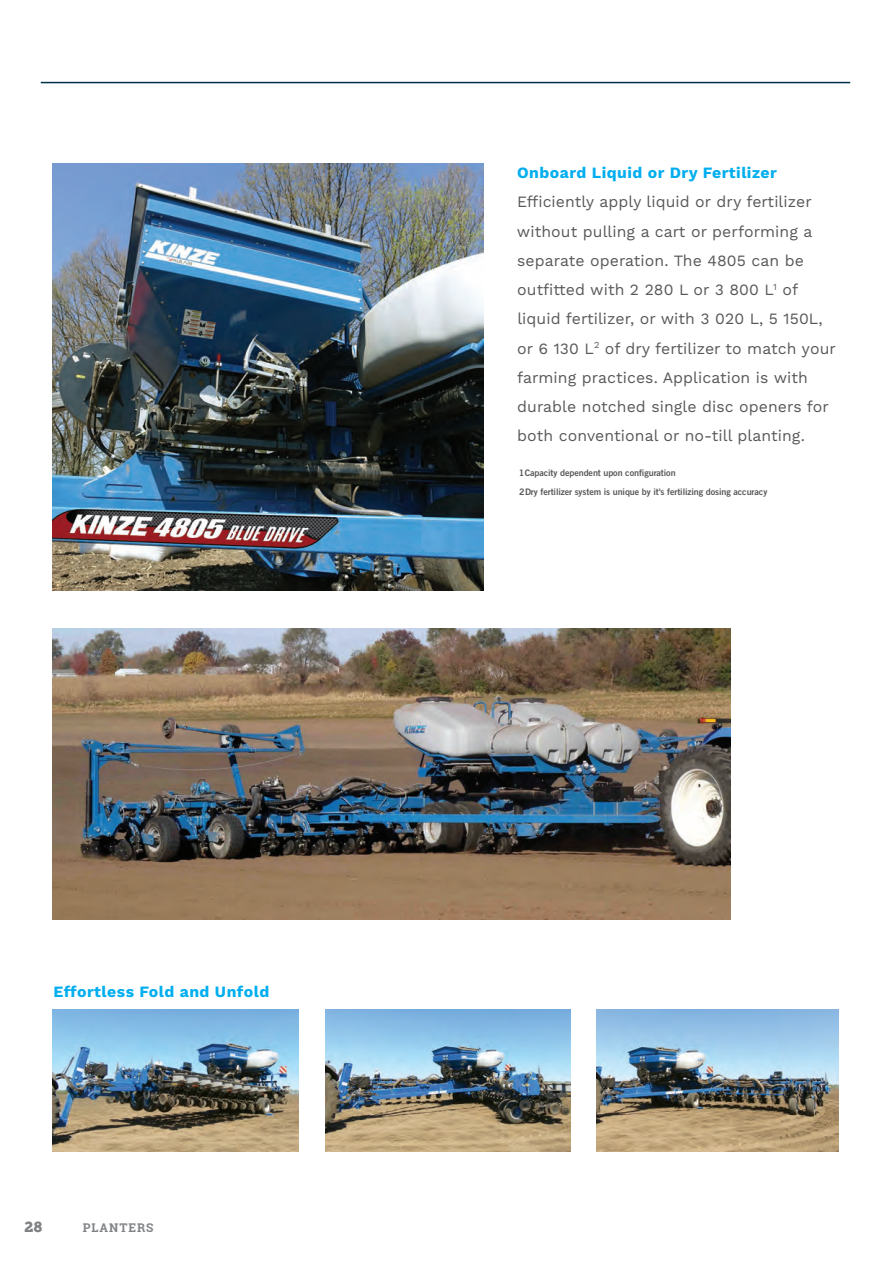
<style>
.page{position:relative;width:891px;height:1261px;background:#fff}
.page>*{position:absolute;margin:0;border:0;box-sizing:border-box;transform-origin:0 0}
.t1{font:15.75px/29.2px "Work Sans";letter-spacing:.005em;color:#57585a}
.t2{font:700 15.75px "Work Sans";letter-spacing:.03em;color:#00aeef}
.t3{font:15px "Chunk Five Ex";color:#808285}
.t4{font:700 12px "Roboto Slab";letter-spacing:.085em;color:#808285}
.t5{font:9px/18.8px "Trade Gothic LT Std Bd 2";letter-spacing:-.01em;color:#57585a}
</style>
<div class="page">
<img style="left:53px;top:164px;width:431px;height:426px">
<img style="left:53px;top:1010px;width:245px;height:142px">
<img style="left:325px;top:1010px;width:246px;height:142px">
<img style="left:597px;top:1010px;width:241px;height:142px">
<img style="left:53px;top:628px;width:677px;height:292px">
<hr style="left:41px;top:82px;width:809px;height:1px;background:#00314c">
<p class="t2" style="left:54px;top:982px;width:217px">Effortless Fold and Unfold</p>
<p class="t3" style="left:25px;top:1215px;width:19px">28</p>
<p class="t4" style="left:83px;top:1219px;width:72px">PLANTERS</p>
<p class="t2" style="left:517px;top:164px;width:261px">Onboard Liquid or Dry Fertilizer</p>
<p class="t1" style="left:517px;top:188px;width:321px">Efficiently apply liquid or dry fertilizer without pulling a cart or performing a separate operation. The 4805 can be outfitted with 2 280 L or 3 800 L<sup>1</sup> of liquid fertilizer, or with 3 020 L, 5 150L, or 6 130 L<sup>2</sup> of dry fertilizer to match your farming practices. Application is with durable notched single disc openers for both conventional or no-till planting.</p>
<p class="t5" style="left:519px;top:463px;width:250px">1 Capacity dependent upon configuration<br>2Dry fertilizer system is unique by it's fertilizing dosing accuracy</p>
</div>
